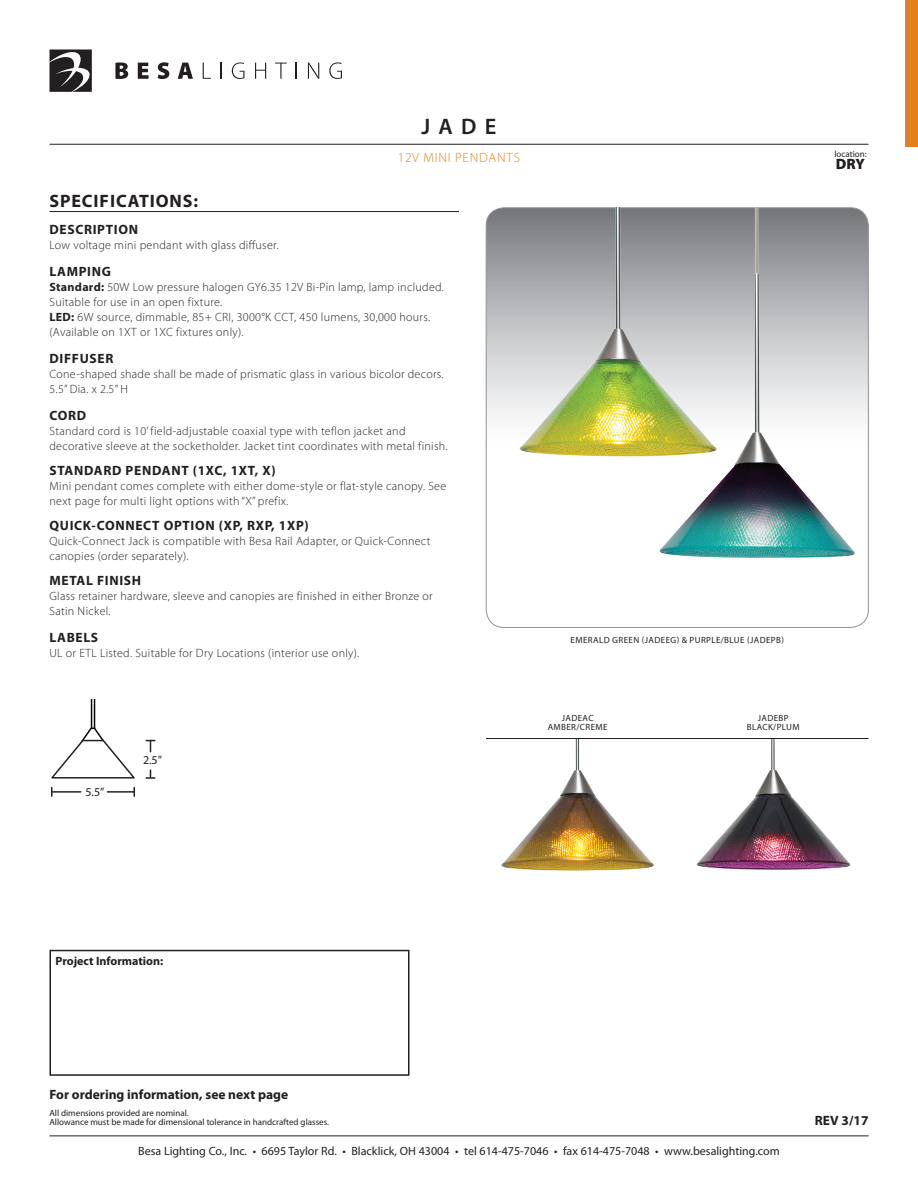
<style>
.page{position:relative;width:918px;height:1188px;background:#fff}
.page>*{position:absolute;margin:0;border:0;box-sizing:border-box;transform-origin:0 0}
.t1{font:600 22.5px "Myriad Pro";color:#231f20}
.t2{font:700 18px "Myriad Pro";letter-spacing:.05em;color:#231f20}
.t3{font:900 15px "Myriad Pro";color:#231f20}
.t4{font:700 13.5px "Myriad Pro";letter-spacing:.05em;color:#231f20}
.t5{font:700 13.5px "Myriad Pro";color:#231f20}
.t6{font:300 13.5px "Myriad Pro";letter-spacing:.06em;color:#e4801b}
.t7{font:300 12px/15px "Myriad Pro";letter-spacing:.025em;color:#231f20}
.t8{font:12px "Myriad Pro";color:#231f20}
.t9{font:700 12px "Myriad Pro";color:#231f20}
.t10{font:9px/9px "Myriad Pro";color:#231f20}
.t11{font:9px/9px "Myriad Pro";letter-spacing:.045em;color:#231f20;text-align:center}
.s1{font-weight:700}
</style>
<div class="page">
<hr style="left:50px;top:1136px;width:818px;height:1px;background:#231f20">
<svg style="left:115px;top:62px;width:13px;height:17px"></svg>
<svg style="left:138px;top:63px;width:11px;height:16px"></svg>
<svg style="left:158px;top:62px;width:11px;height:17px"></svg>
<svg style="left:178px;top:63px;width:15px;height:16px"></svg>
<svg style="left:203px;top:63px;width:8px;height:16px"></svg>
<svg style="left:221px;top:63px;width:1px;height:16px"></svg>
<svg style="left:232px;top:62px;width:12px;height:17px"></svg>
<svg style="left:255px;top:63px;width:11px;height:16px"></svg>
<svg style="left:275px;top:63px;width:12px;height:16px"></svg>
<svg style="left:296px;top:63px;width:1px;height:16px"></svg>
<svg style="left:308px;top:63px;width:11px;height:16px"></svg>
<svg style="left:329px;top:62px;width:13px;height:17px"></svg>
<svg style="left:50px;top:50px;width:42px;height:42px"></svg>
<hr style="left:50px;top:144px;width:818px;height:1px;background:#231f20">
<div style="left:905px;top:1px;width:13px;height:146px;background:#e4801b"></div>
<img style="left:501px;top:739px;width:153px;height:132px">
<img style="left:697px;top:738px;width:172px;height:132px">
<hr style="left:50px;top:211px;width:409px;height:1px;background:#231f20">
<div style="left:50px;top:950px;width:360px;height:126px;border:2px solid #231f20"></div>
<hr style="left:486px;top:738px;width:382px;height:1px;background:#231f20">
<img style="left:485px;top:208px;width:120px;height:319px">
<img style="left:605px;top:208px;width:264px;height:420px">
<hr style="left:52px;top:791px;width:29px;height:2px;background:#231f20">
<hr style="left:107px;top:791px;width:27px;height:2px;background:#231f20">
<svg style="left:146px;top:770px;width:9px;height:9px"></svg>
<svg style="left:146px;top:740px;width:9px;height:12px"></svg>
<svg style="left:51px;top:699px;width:84px;height:80px"></svg>
<h1 class="t1" style="left:421px;top:113px;width:77px">jade</h1>
<p class="t6" style="left:398px;top:149px;width:124px">12V Mini pendants</p>
<h2 class="t2" style="left:50px;top:189px;width:150px">SPECIFICATIONS:</h2>
<p class="t4" style="left:50px;top:220px;width:90px">DESCRIPTION</p>
<p class="t7" style="left:50px;top:237px;width:231px">Low voltage mini pendant with glass diffuser.</p>
<p class="t4" style="left:50px;top:262px;width:63px">LAMPING</p>
<p class="t7" style="left:49px;top:279px;width:396px"><span class="s1">Standard:</span> 50W Low pressure halogen GY6.35 12V Bi-Pin lamp, lamp included.<br>Suitable for use in an open fixture.<br><span class="s1">LED:</span> 6W source, dimmable, 85+ CRI, 3000°K CCT, 450 lumens, 30,000 hours. (Available on 1XT or 1XC fixtures only).</p>
<p class="t4" style="left:50px;top:349px;width:65px">DIFFUSER</p>
<p class="t7" style="left:50px;top:366px;width:396px">Cone-shaped shade shall be made of prismatic glass in various bicolor decors.<br>5.5” Dia. x 2.5” H</p>
<p class="t4" style="left:50px;top:406px;width:38px">CORD</p>
<p class="t7" style="left:50px;top:423px;width:400px">Standard cord is 10’ field-adjustable coaxial type with teflon jacket and decorative sleeve at the socketholder. Jacket tint coordinates with metal finish.</p>
<p class="t4" style="left:50px;top:462px;width:228px">STANDARD PENDANT (1XC, 1XT, X)</p>
<p class="t7" style="left:50px;top:478px;width:398px">Mini pendant comes complete with either dome-style or flat-style canopy. See next page for multi light options with “X” prefix.</p>
<p class="t4" style="left:50px;top:517px;width:261px">QUICK-CONNECT OPTION (XP, RXP, 1XP)</p>
<p class="t7" style="left:50px;top:534px;width:382px">Quick-Connect Jack is compatible with Besa Rail Adapter, or Quick-Connect canopies (order separately).</p>
<p class="t4" style="left:50px;top:572px;width:93px">METAL FINISH</p>
<p class="t7" style="left:50px;top:589px;width:385px">Glass retainer hardware, sleeve and canopies are finished in either Bronze or<br>Satin N ickel.</p>
<p class="t4" style="left:50px;top:629px;width:50px">LABELS</p>
<p class="t7" style="left:50px;top:646px;width:311px">UL or ETL Listed. Suitable for Dry Locations (interior use only).</p>
<p class="t8" style="left:85px;top:784px;width:21px">5.5”</p>
<p class="t8" style="left:143px;top:753px;width:21px">2.5”</p>
<p class="t11" style="left:571px;top:636px;width:215px">EMERALD GREEN (JADEEG) &amp; PURPLE/BLUE (JADEPB)</p>
<p class="t11" style="left:548px;top:713px;width:61px">JADEAC<br>AMBER/CREME</p>
<p class="t11" style="left:747px;top:713px;width:54px">JADEBP<br>BLACK/PLUM</p>
<p class="t10" style="left:834px;top:149px;width:34px">location:</p>
<p class="t3" style="left:836px;top:154px;width:31px">DRY</p>
<p class="t9" style="left:56px;top:953px;width:109px">Project Information:</p>
<p class="t5" style="left:50px;top:1086px;width:240px">For ordering information, see next page</p>
<p class="t10" style="left:50px;top:1108px;width:281px">All dimensions provided are nominal.<br>Allowance must be made for dimensional tolerance in handcrafted glasses.</p>
<p class="t8" style="left:138px;top:1144px;width:643px">Besa Lighting Co., Inc. • 6695 Taylor Rd. • Blacklick, OH 43004 • tel 614-475-7046 • fax 614-475-7048 • www.besalighting.com</p>
<p class="t4" style="left:815px;top:1112px;width:55px">REV 3/17</p>
</div>
